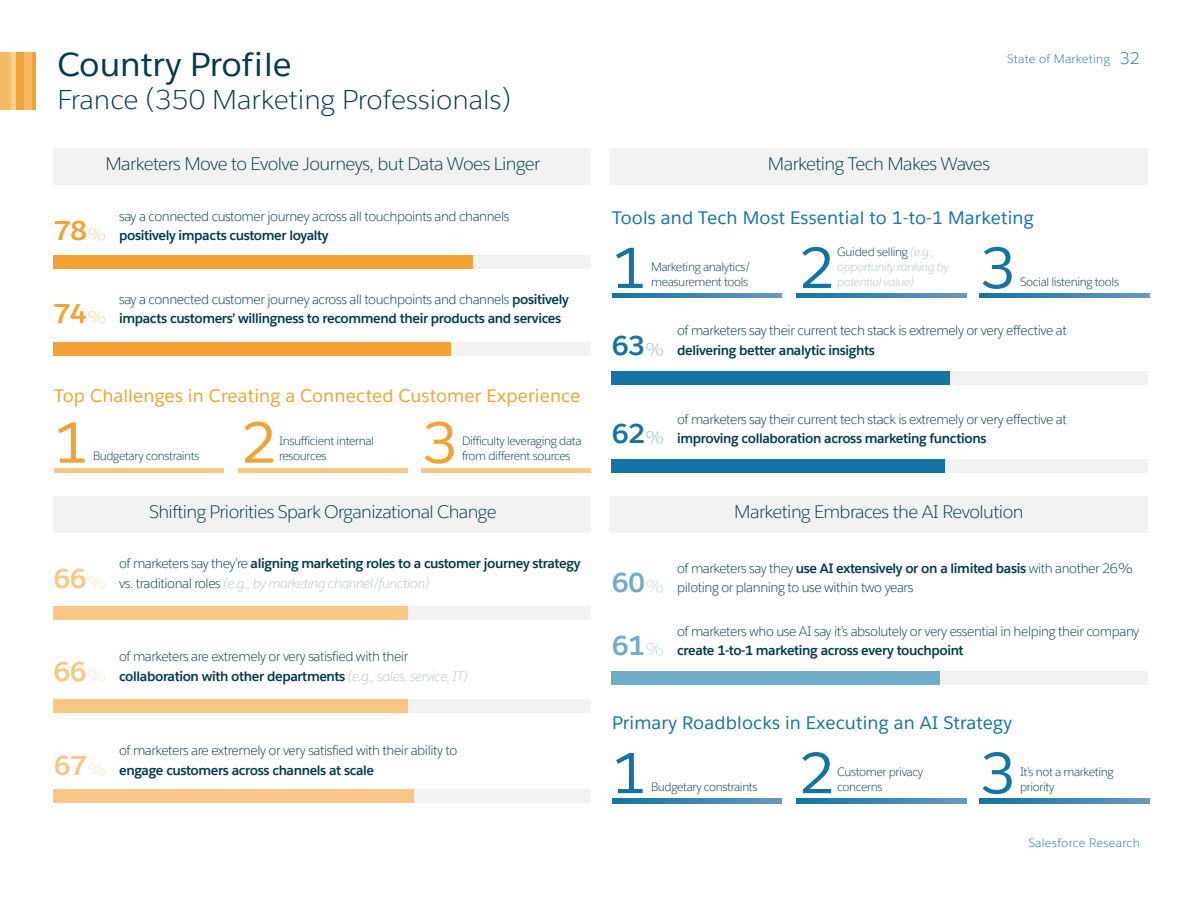
<style>
.page{position:relative;width:1200px;height:900px;background:#fff}
.page>*{position:absolute;margin:0;border:0;box-sizing:border-box;transform-origin:0 0}
.t1{font:56.85px "Salesforce Sans";color:#1374a3}
.t2{font:56.85px "Salesforce Sans";color:#f1a233}
.t3{font:33px "Salesforce Sans";color:#003c4d}
.t4{font:300 27px "Salesforce Sans";color:#003c4d}
.t5{font:700 27px "Salesforce Sans";color:#f7c785}
.t6{font:700 27px "Salesforce Sans";color:#f1a233}
.t7{font:700 27px "Salesforce Sans";color:#1374a3}
.t8{font:700 27px "Salesforce Sans";color:#71acc8}
.t9{font:300 18px "Salesforce Sans";letter-spacing:-.03em;color:#003c4d}
.t10{font:18px "Salesforce Sans";letter-spacing:.01em;color:#1374a3}
.t11{font:18px "Salesforce Sans";letter-spacing:.01em;color:#f1a233}
.t12{font:300 16.5px "Salesforce Sans";color:#1374a3}
.t13{font:300 13.5px/19.5px "Salesforce Sans";letter-spacing:-.03em;color:#003c4d}
.t14{font:700 13.5px/19.5px "Salesforce Sans";letter-spacing:-.03em;color:#003c4d}
.t15{font:300 12px/15px "Salesforce Sans";letter-spacing:-.03em;color:#003c4d}
.t16{font:italic 300 12px/15px "Salesforce Sans";letter-spacing:-.03em;color:#b3c5ca}
.t17{font:300 12px "Salesforce Sans";letter-spacing:.025em;color:#1374a3}
.s1{font-weight:100;font-size:16.5px}
.s2{font-weight:300}
.s3{font-weight:300;font-style:italic;color:#b3c5ca}
.s4{font-weight:700}
.s5{font-style:italic;color:#b3c5ca}
.s6{font-style:normal;color:#003c4d}
</style>
<div class="page">
<hr style="left:32px;top:52px;width:4px;height:58px;background:#f1a233">
<div style="left:16px;top:52px;width:8px;height:58px;background:#f2a333"></div>
<div style="left:10px;top:52px;width:6px;height:58px;background:#f7d199"></div>
<div style="left:24px;top:52px;width:8px;height:58px;background:#f5ba66"></div>
<div style="left:0;top:52px;width:10px;height:58px;background:#f5ba66"></div>
<div style="left:53px;top:148px;width:538px;height:37px;background:#f2f2f2"></div>
<div style="left:609px;top:148px;width:539px;height:37px;background:#f2f2f2"></div>
<div style="left:53px;top:496px;width:538px;height:37px;background:#f2f2f2"></div>
<div style="left:53px;top:255px;width:538px;height:14px;background:#f2f2f2"></div>
<div style="left:53px;top:255px;width:420px;height:14px;background:#f1a233"></div>
<div style="left:53px;top:790px;width:538px;height:13px;background:#f2f2f2"></div>
<div style="left:53px;top:790px;width:361px;height:13px;background:#f7c785"></div>
<div style="left:53px;top:606px;width:538px;height:14px;background:#f2f2f2"></div>
<div style="left:53px;top:606px;width:355px;height:14px;background:#f7c785"></div>
<div style="left:53px;top:699px;width:538px;height:14px;background:#f2f2f2"></div>
<div style="left:53px;top:699px;width:355px;height:14px;background:#f7c785"></div>
<div style="left:611px;top:371px;width:536px;height:13px;background:#f2f2f2"></div>
<div style="left:611px;top:371px;width:339px;height:13px;background:#1374a3"></div>
<div style="left:609px;top:496px;width:539px;height:37px;background:#f2f2f2"></div>
<div style="left:54px;top:468px;width:170px;height:5px;background:#f7c785"></div>
<div style="left:238px;top:468px;width:170px;height:5px;background:#f7c785"></div>
<div style="left:421px;top:468px;width:170px;height:5px;background:#f7c785"></div>
<svg style="left:612px;top:293px;width:170px;height:5px"></svg>
<svg style="left:796px;top:293px;width:170px;height:5px"></svg>
<svg style="left:979px;top:293px;width:170px;height:5px"></svg>
<div style="left:611px;top:459px;width:536px;height:14px;background:#f2f2f2"></div>
<div style="left:611px;top:459px;width:334px;height:14px;background:#1374a3"></div>
<div style="left:611px;top:671px;width:536px;height:14px;background:#f2f2f2"></div>
<div style="left:611px;top:671px;width:328px;height:14px;background:#71acc8"></div>
<svg style="left:612px;top:799px;width:170px;height:4px"></svg>
<svg style="left:796px;top:799px;width:170px;height:4px"></svg>
<svg style="left:979px;top:799px;width:170px;height:4px"></svg>
<div style="left:53px;top:342px;width:538px;height:14px;background:#f2f2f2"></div>
<div style="left:53px;top:342px;width:398px;height:14px;background:#f1a233"></div>
<h2 class="t3" style="left:57px;top:44px;width:236px">Country Profile</h2>
<h3 class="t4" style="left:57px;top:83px;width:455px">France (350 Marketing Professionals)</h3>
<h3 class="t9" style="left:105px;top:153px;width:436px">Marketers Move to Evolve Journeys, but Data Woes Linger</h3>
<h3 class="t9" style="left:768px;top:152px;width:224px">Marketing Tech Makes Waves</h3>
<p class="t17" style="left:1007px;top:51px;width:104px">State of Marketing</p>
<p class="t12" style="left:1120px;top:48px;width:22px">32</p>
<h3 class="t6" style="left:54px;top:213px;width:55px">78<span class="s1">%</span></h3>
<p class="t13" style="left:119px;top:206px;width:392px">say a connected customer journey across all touchpoints and channels</p>
<p class="t14" style="left:119px;top:225px;width:211px">positively impacts customer loyalty</p>
<h3 class="t6" style="left:54px;top:296px;width:55px">74<span class="s1">%</span></h3>
<p class="t14" style="left:119px;top:289px;width:451px"><span class="s2">say a connected customer journey across all touchpoints and channels</span> positively impacts customers’ willingness to recommend their products and services</p>
<h3 class="t11" style="left:54px;top:384px;width:528px">Top Challenges in Creating a Connected Customer Experience</h3>
<p class="t15" style="left:279px;top:434px;width:96px">Insufficient internal</p>
<p class="t15" style="left:93px;top:449px;width:108px">Budgetary constraints</p>
<p class="t15" style="left:279px;top:449px;width:49px">resources</p>
<h1 class="t2" style="left:54px;top:407px;width:36px">1</h1>
<h1 class="t2" style="left:242px;top:407px;width:36px">2</h1>
<h1 class="t2" style="left:423px;top:407px;width:36px">3</h1>
<p class="t15" style="left:462px;top:434px;width:121px">Difficulty leveraging data from different sources</p>
<h3 class="t5" style="left:54px;top:561px;width:55px">66<span class="s1">%</span></h3>
<h3 class="t9" style="left:149px;top:500px;width:349px">Shifting Priorities Spark Organizational Change</h3>
<p class="t14" style="left:119px;top:553px;width:463px"><span class="s2">of marketers say they’re</span> aligning marketing roles to a customer journey strategy <span class="s2">vs. traditional roles</span> <span class="s3">(e.g., by marketing channel/function)</span></p>
<h3 class="t5" style="left:54px;top:654px;width:55px">66<span class="s1">%</span></h3>
<p class="t13" style="left:119px;top:647px;width:350px">of marketers are extremely or very satisfied with their <span class="s4">collaboration with other departments</span> <span class="s5">(e.g., sales, service, IT)</span></p>
<h3 class="t5" style="left:54px;top:748px;width:55px">67<span class="s1">%</span></h3>
<p class="t13" style="left:119px;top:741px;width:340px">of marketers are extremely or very satisfied with their ability to</p>
<p class="t14" style="left:119px;top:760px;width:257px">engage customers across channels at scale</p>
<h3 class="t10" style="left:612px;top:206px;width:423px">Tools and Tech Most Essential to 1-to-1 Marketing</h3>
<p class="t16" style="left:837px;top:244px;width:113px"><span class="s6">Guided selling</span> (e.g., opportunity ranking by potential value)</p>
<h1 class="t1" style="left:612px;top:232px;width:36px">1</h1>
<h1 class="t1" style="left:800px;top:232px;width:36px">2</h1>
<h1 class="t1" style="left:981px;top:232px;width:36px">3</h1>
<p class="t15" style="left:651px;top:259px;width:102px">Marketing analytics/ measurement tools</p>
<p class="t15" style="left:1020px;top:274px;width:101px">Social listening tools</p>
<h3 class="t7" style="left:612px;top:328px;width:55px">63<span class="s1">%</span></h3>
<p class="t13" style="left:677px;top:321px;width:391px">of marketers say their current tech stack is extremely or very effective at</p>
<p class="t14" style="left:677px;top:340px;width:199px">delivering better analytic insights</p>
<h3 class="t7" style="left:612px;top:417px;width:55px">62<span class="s1">%</span></h3>
<p class="t13" style="left:677px;top:409px;width:391px">of marketers say their current tech stack is extremely or very effective at</p>
<p class="t14" style="left:677px;top:429px;width:311px">improving collaboration across marketing functions</p>
<h3 class="t9" style="left:734px;top:500px;width:291px">Marketing Embraces the AI Revolution</h3>
<h3 class="t8" style="left:612px;top:566px;width:55px">60<span class="s1">%</span></h3>
<p class="t13" style="left:677px;top:558px;width:458px">of marketers say they <span class="s4">use AI extensively or on a limited basis</span> with another 26% piloting or planning to use within two years</p>
<h3 class="t8" style="left:612px;top:628px;width:55px">61<span class="s1">%</span></h3>
<p class="t13" style="left:677px;top:621px;width:463px">of marketers who use AI say it’s absolutely or very essential in helping their company</p>
<p class="t14" style="left:677px;top:641px;width:288px">create 1-to-1 marketing across every touchpoint</p>
<h3 class="t10" style="left:612px;top:712px;width:402px">Primary Roadblocks in Executing an AI Strategy</h3>
<p class="t15" style="left:837px;top:764px;width:88px">Customer privacy</p>
<p class="t15" style="left:651px;top:779px;width:108px">Budgetary constraints</p>
<p class="t15" style="left:837px;top:779px;width:47px">concerns</p>
<h1 class="t1" style="left:612px;top:738px;width:36px">1</h1>
<h1 class="t1" style="left:800px;top:738px;width:36px">2</h1>
<h1 class="t1" style="left:981px;top:738px;width:36px">3</h1>
<p class="t15" style="left:1020px;top:764px;width:95px">It’s not a marketing priority</p>
<p class="t17" style="left:1028px;top:836px;width:113px">Salesforce Research</p>
</div>
